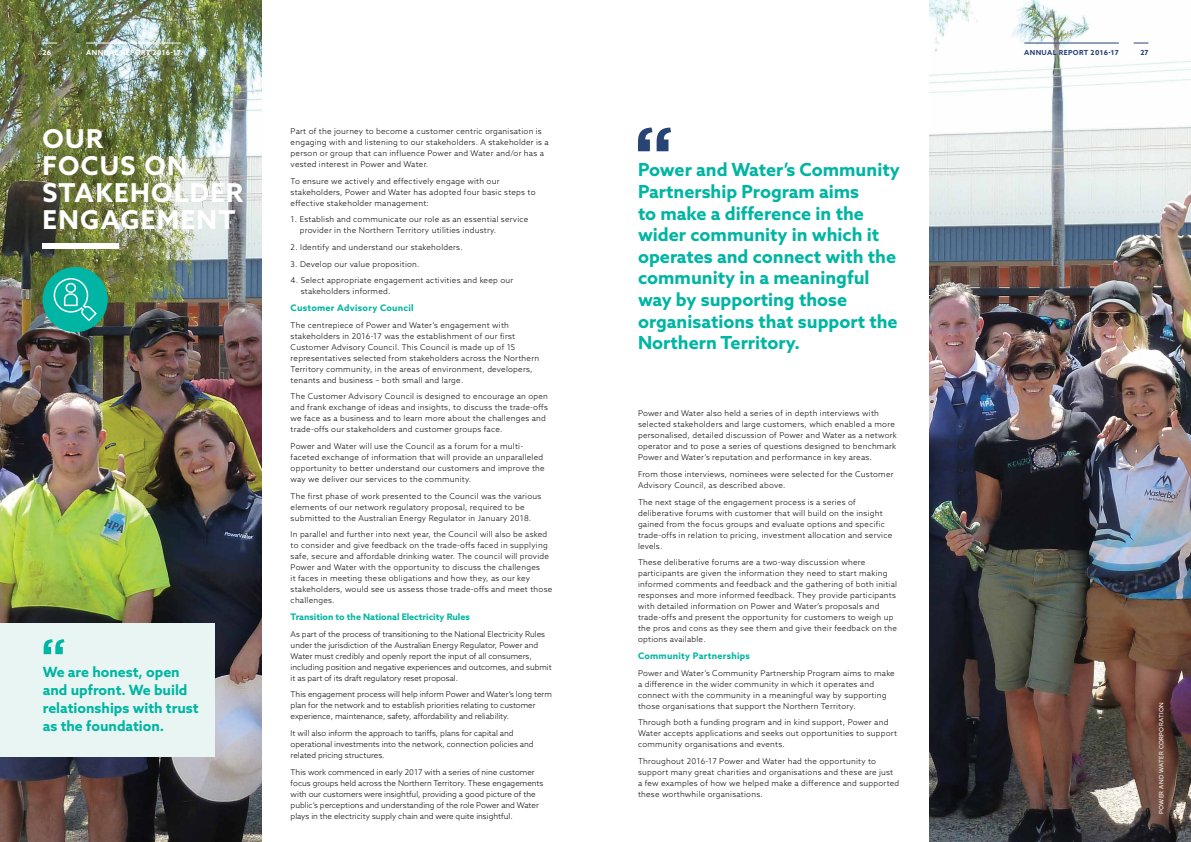
<style>
.page{position:relative;width:1191px;height:842px;background:#fff}
.page>*{position:absolute;margin:0;border:0;box-sizing:border-box;transform-origin:0 0}
.t1{font:700 26px/27px "Azo Sans";letter-spacing:.05em;color:#fff}
.t2{font:700 18px/21.6px "Azo Sans";color:#00b5a3}
.t3{font:700 14.1px/17.9px "Azo Sans";color:#00b5a3}
.t4{font:700 9px "Azo Sans";letter-spacing:.025em;color:#00b5a3}
.t5{font:700 9px "Azo Sans";color:#00b5a3}
.t6{font:300 8px/11px "Azo Sans";letter-spacing:.03em;color:#000}
.t7{font:300 8px/11px "Azo Sans";color:#000}
.t8{font:700 7px "Azo Sans";letter-spacing:.05em;color:#fff}
.t9{font:700 7px "Azo Sans";letter-spacing:.05em;color:#274475}
.t10{font:6px "Azo Sans";letter-spacing:.05em;color:#fff}
</style>
<div class="page">
<img style="left:930px;top:0;width:261px;height:842px">
<img style="left:0;top:0;width:261px;height:842px">
<svg style="left:43px;top:43px;width:14px;height:1px"></svg>
<hr style="left:86px;top:43px;width:95px;height:1px;background:#fff">
<div style="left:43px;top:243px;width:76px;height:6px;background:#fff"></div>
<div style="left:0;top:623px;width:215px;height:133px;background:#e8f5f2"></div>
<svg style="left:44px;top:639px;width:20px;height:15px"></svg>
<svg style="left:638px;top:128px;width:33px;height:23px"></svg>
<div style="left:43px;top:267px;width:65px;height:65px;background:#00b5a3;border-radius:50%"></div>
<svg style="left:53px;top:278px;width:44px;height:44px"></svg>
<svg style="left:1133px;top:43px;width:15px;height:1px"></svg>
<hr style="left:1024px;top:43px;width:95px;height:1px;background:#274475">
<p class="t8" style="left:43px;top:48px;width:10px">26</p>
<p class="t8" style="left:86px;top:48px;width:96px">ANNUAL REPORT 2016-17</p>
<h1 class="t1" style="left:43px;top:125px;width:202px">OUR<br>FOCUS ON<br>STAKEHOLDER<br>ENGAGEMENT</h1>
<h3 class="t3" style="left:43px;top:663px;width:157px">We are honest, open and upfront. We build relationships with trust as the foundation.</h3>
<p class="t6" style="left:291px;top:125px;width:260px">Part of the journey to become a customer centric organisation is engaging with and listening to our stakeholders. A stakeholder is a person or group that can influence Power and Water and/or has a vested interest in Power and Water.</p>
<p class="t6" style="left:291px;top:175px;width:246px">To ensure we actively and effectively engage with our stakeholders, Power and Water has adopted four basic steps to effective stakeholder management:</p>
<p class="t6" style="left:300px;top:214px;width:230px;text-indent:-9px">1. Establish and communicate our role as an essential service provider in the Northern Territory utilities industry.</p>
<p class="t6" style="left:291px;top:241px;width:174px">2. Identify and understand our stakeholders.</p>
<p class="t6" style="left:291px;top:258px;width:130px">3. Develop our value proposition.</p>
<p class="t6" style="left:301px;top:275px;width:214px;text-indent:-10px">4. Select appropriate engagement activities and keep our stakeholders informed.</p>
<p class="t4" style="left:291px;top:302px;width:125px">Customer Advisory Council</p>
<p class="t6" style="left:291px;top:319px;width:250px">The centrepiece of Power and Water’s engagement with stakeholders in 2016-17 was the establishment of our first Customer Advisory Council. This Council is made up of 15 representatives selected from stakeholders across the Northern Territory community, in the areas of environment, developers, tenants and business – both small and large.</p>
<p class="t6" style="left:291px;top:391px;width:259px">The Customer Advisory Council is designed to encourage an open and frank exchange of ideas and insights, to discuss the trade-offs we face as a business and to learn more about the challenges and trade-offs our stakeholders and customer groups face.</p>
<p class="t6" style="left:291px;top:440px;width:255px">Power and Water will use the Council as a forum for a multi&shy;faceted exchange of information that will provide an unparalleled opportunity to better understand our customers and improve the way we deliver our services to the community.</p>
<p class="t6" style="left:291px;top:490px;width:252px">The first phase of work presented to the Council was the various elements of our network regulatory proposal, required to be submitted to the Australian Energy Regulator in January 2018.</p>
<p class="t6" style="left:291px;top:529px;width:263px">In parallel and further into next year, the Council will also be asked to consider and give feedback on the trade-offs faced in supplying safe, secure and affordable drinking water. The council will provide Power and Water with the opportunity to discuss the challenges<br>it faces in meeting these obligations and how they, as our key stakeholders, would see us assess those trade-offs and meet those challenges.</p>
<p class="t5" style="left:291px;top:611px;width:181px">Transition to the National Electricity Rules</p>
<p class="t7" style="left:291px;top:628px;width:263px">As part of the process of transitioning to the National Electricity Rules under the jurisdiction of the Australian Energy Regulator, Power and Water must credibly and openly report the input of all consumers, including position and negative experiences and outcomes, and submit it as part of its draft regulatory reset proposal.</p>
<p class="t7" style="left:291px;top:689px;width:263px">This engagement process will help inform Power and Water’s long term plan for the network and to establish priorities relating to customer experience, maintenance, safety, affordability and reliability.</p>
<p class="t7" style="left:291px;top:727px;width:244px">It will also inform the approach to tariffs, plans for capital and operational investments into the network, connection policies and related pricing structures.</p>
<p class="t7" style="left:291px;top:766px;width:254px">This work commenced in early 2017 with a series of nine customer focus groups held across the Northern Territory. These engagements with our customers were insightful, providing a good picture of the public’s perceptions and understanding of the role Power and Water plays in the electricity supply chain and were quite insightful.</p>
<p class="t2" style="left:638px;top:159px;width:263px">Power and Water’s Community<br>Partnership Program aims<br>to make a difference in the wider community in which it operates and connect with the community in a meaningful way by supporting those organisations that support the<br>Northern Territory.</p>
<p class="t6" style="left:638px;top:408px;width:260px">Power and Water also held a series of in depth interviews with selected stakeholders and large customers, which enabled a more personalised, detailed discussion of Power and Water as a network operator and to pose a series of questions designed to benchmark Power and Water’s reputation and performance in key areas.</p>
<p class="t6" style="left:638px;top:469px;width:257px">From those interviews, nominees were selected for the Customer<br>Advisory Council, as described above.</p>
<p class="t6" style="left:638px;top:496px;width:256px">The next stage of the engagement process is a series of deliberative forums with customer that will build on the insight gained from the focus groups and evaluate options and specific trade-offs in relation to pricing, investment allocation and service levels.</p>
<p class="t6" style="left:638px;top:557px;width:260px">These deliberative forums are a two-way discussion where participants are given the information they need to start making informed comments and feedback and the gathering of both initial responses and more informed feedback. They provide participants with detailed information on Power and Water’s proposals and trade-offs and present the opportunity for customers to weigh up the pros and cons as they see them and give their feedback on the options available.</p>
<p class="t4" style="left:638px;top:650px;width:113px">Community Partnerships</p>
<p class="t6" style="left:638px;top:667px;width:258px">Power and Water’s Community Partnership Program aims to make a difference in the wider community in which it operates and connect with the community in a meaningful way by supporting those organisations that support the Northern Territory.</p>
<p class="t6" style="left:638px;top:717px;width:260px">Through both a funding program and in kind support, Power and<br>Water accepts applications and seeks out opportunities to support community organisations and events.</p>
<p class="t6" style="left:638px;top:756px;width:263px">Throughout 2016-17 Power and Water had the opportunity to support many great charities and organisations and these are just a few examples of how we helped make a difference and supported these worthwhile organisations.</p>
<p class="t9" style="left:1024px;top:48px;width:96px">ANNUAL REPORT 2016-17</p>
<p class="t9" style="left:1140px;top:48px;width:10px">27</p>
<p class="t10" style="left:1157px;top:814px;width:113px;rotate:-90deg">POWER AND WATER CORPORATION</p>
</div>
